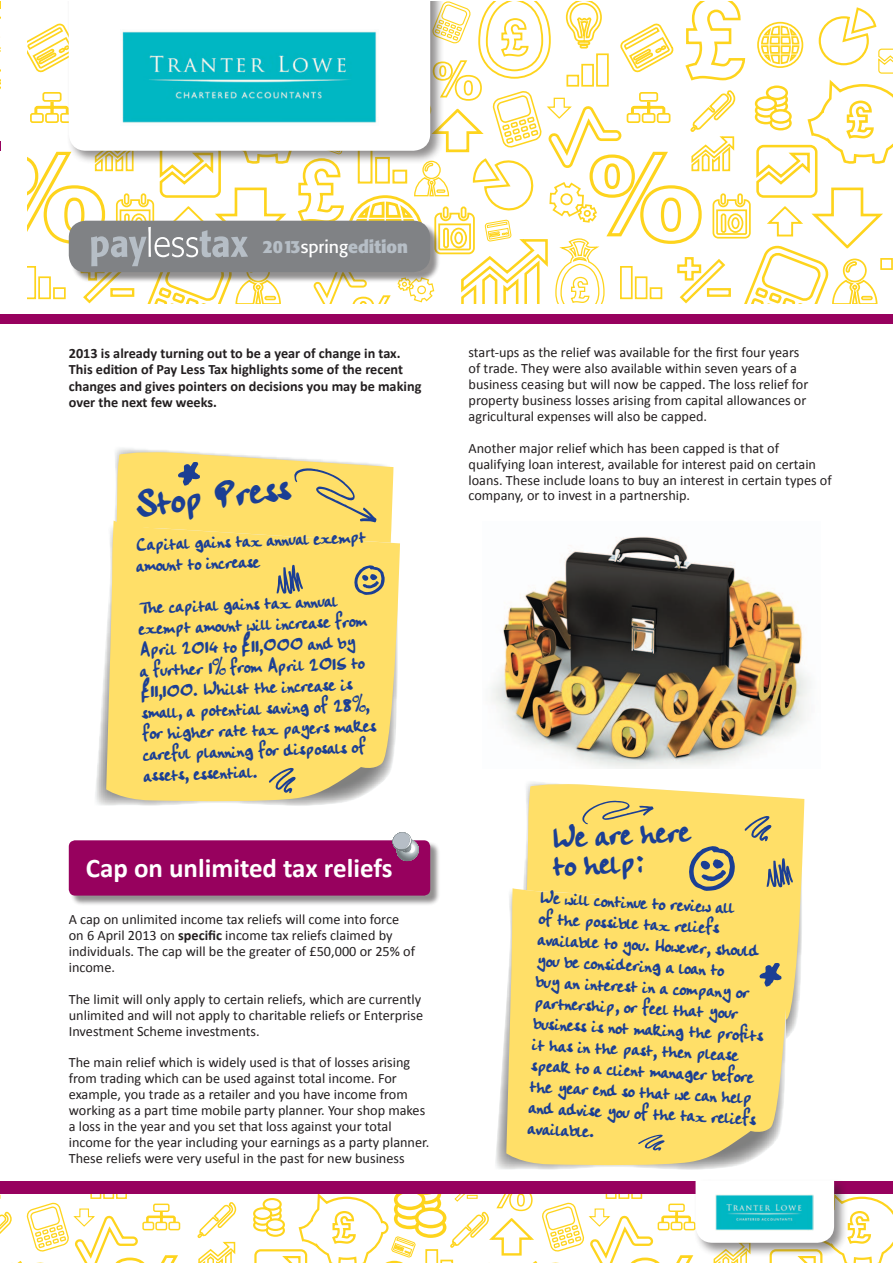
<style>
.page{position:relative;width:893px;height:1263px;background:#fff}
.page>*{position:absolute;margin:0;border:0;box-sizing:border-box;transform-origin:0 0}
.t1{font:43.5px "Handwriting Plain";color:#1b3f94}
.t2{font:36px/28.3px "Handwriting Plain";color:#1b3f94}
.t3{font:700 27px "Calibri";color:#fff}
.t4{font:21px/21px "Handwriting Plain";color:#1b3f94}
.t5{font:700 17.55px "Formata";color:#b6bec6}
.t6{font:14.25px/15.9px "Calibri";color:#231f20}
.t7{font:700 14.25px/16.5px "Calibri";color:#231f20}
.s1{font-weight:400;color:#fff}
.s2{font-weight:700}
</style>
<div class="page">
<div style="left:70px;top:842px;width:371px;height:64px;background:#231f20;opacity:.5"></div>
<div style="left:69px;top:840px;width:361px;height:55px;background:#97015e;border-radius:6px"></div>
<svg style="left:197px;top:1202px;width:40px;height:61px"></svg>
<svg style="left:0;top:1194px;width:180px;height:69px"></svg>
<svg style="left:0;top:69px;width:1px;height:20px"></svg>
<div style="left:0;top:1181px;width:893px;height:13px;background:#97015e"></div>
<div style="left:1px;top:315px;width:892px;height:9px;background:#97015e"></div>
<svg style="left:28px;top:2px;width:865px;height:302px"></svg>
<svg style="left:113px;top:451px;width:280px;height:70px;background:#fde27e"></svg>
<img style="left:95px;top:647px;width:247px;height:159px">
<svg style="left:106px;top:521px;width:294px;height:281px;background:#fcde6f"></svg>
<svg style="left:269px;top:767px;width:27px;height:27px"></svg>
<svg style="left:277px;top:565px;width:26px;height:30px"></svg>
<svg style="left:354px;top:564px;width:31px;height:31px"></svg>
<svg style="left:176px;top:462px;width:27px;height:24px"></svg>
<svg style="left:294px;top:468px;width:82px;height:54px;background:#e7ce6c"></svg>
<svg style="left:391px;top:832px;width:29px;height:30px"></svg>
<svg style="left:523px;top:783px;width:281px;height:248px;background:#fde27c"></svg>
<svg style="left:744px;top:815px;width:28px;height:27px"></svg>
<img style="left:495px;top:1014px;width:238px;height:156px">
<svg style="left:506px;top:888px;width:286px;height:278px;background:#fbde6f"></svg>
<svg style="left:757px;top:963px;width:27px;height:24px"></svg>
<svg style="left:582px;top:801px;width:72px;height:24px;background:#dcc66e"></svg>
<svg style="left:638px;top:1134px;width:27px;height:17px"></svg>
<svg style="left:688px;top:845px;width:47px;height:46px;background:#a8a278"></svg>
<svg style="left:767px;top:858px;width:26px;height:30px"></svg>
<img style="left:491px;top:536px;width:319px;height:233px">
<div style="left:67px;top:2px;width:378px;height:163px;background:#231f20;opacity:.5"></div>
<svg style="left:69px;top:2px;width:361px;height:149px"></svg>
<svg style="left:253px;top:1181px;width:640px;height:82px"></svg>
<img style="left:121px;top:30px;width:257px;height:95px">
<img style="left:716px;top:1194px;width:98px;height:37px">
<p class="t5" style="left:263px;top:236px;width:147px">2013<span class="s1">spring</span>edition</p>
<p class="t7" style="left:69px;top:344px;width:354px">2013 is already turning out to be a year of change in tax.<br>This edition of Pay Less Tax highlights some of the recent changes and gives pointers on decisions you may be making over the next few weeks.</p>
<h1 class="t1" style="left:130px;top:474px;width:158px;rotate:-7deg">Stop Press</h1>
<h3 class="t4" style="left:136px;top:535px;width:232px;rotate:-2deg">Capital gains tax annual exempt amount to increase</h3>
<p class="t4" style="left:138px;top:598px;width:235px;rotate:-2deg">The capital gains tax annual exempt amount will increase from<br>April 2014 to £11,000 and by<br>a further 1% from April 2015 to £11,100. Whilst the increase is small, a potential saving of 28%, for higher rate tax payers makes careful planning for disposals of assets, essential.</p>
<h3 class="t3" style="left:86px;top:851px;width:308px">Cap on unlimited tax reliefs</h3>
<p class="t6" style="left:69px;top:911px;width:348px">A cap on unlimited income tax reliefs will come into force on 6 April 2013 on <span class="s2">specific</span> income tax reliefs claimed by individuals. The cap will be the greater of £50,000 or 25% of income.</p>
<p class="t6" style="left:69px;top:990px;width:356px">The limit will only apply to certain reliefs, which are currently unlimited and will not apply to charitable reliefs or Enterprise<br>Investment Scheme investments.</p>
<p class="t6" style="left:69px;top:1054px;width:362px">The main relief which is widely used is that of losses arising from trading which can be used against total income. For example, you trade as a retailer and you have income from working as a part time mobile party planner. Your shop makes a loss in the year and you set that loss against your total income for the year including your earnings as a party planner.<br>These reliefs were very useful in the past for new business</p>
<p class="t6" style="left:468px;top:344px;width:341px">start-ups as the relief was available for the first four years of trade. They were also available within seven years of a business ceasing but will now be capped. The loss relief for property business losses arising from capital allowances or agricultural expenses will also be capped.</p>
<p class="t6" style="left:468px;top:439px;width:365px">Another major relief which has been capped is that of qualifying loan interest, available for interest paid on certain loans. These include loans to buy an interest in certain types of company, or to invest in a partnership.</p>
<h2 class="t2" style="left:551px;top:825px;width:141px;rotate:-3deg">We are here to help:</h2>
<p class="t4" style="left:541px;top:887px;width:232px;rotate:3deg">We will continue to review all<br>of the possible tax reliefs available to you. However, should you be considering a loan to<br>buy an interest in a company or partnership, or feel that your business is not making the profi ts it has in the past, then please speak to a client manager before the year end so that we can help and advise you of the tax reliefs available.</p>
</div>
